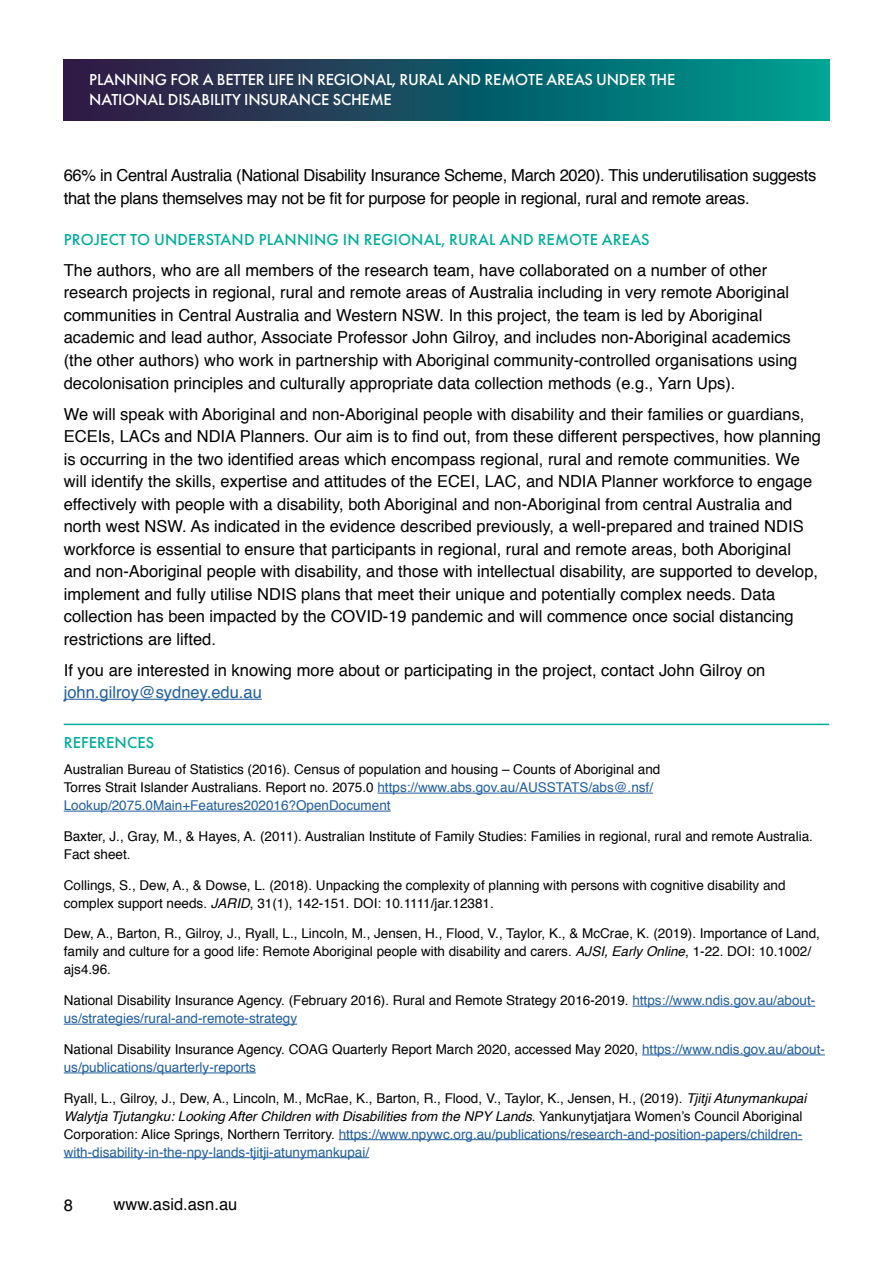
<style>
.page{position:relative;width:893px;height:1263px;background:#fff}
.page>*{position:absolute;margin:0;border:0;box-sizing:border-box;transform-origin:0 0}
.t1{font:16.5px/22.5px "Helvetica";color:#000}
.t2{font:16.5px/22.5px "Helvetica";letter-spacing:-.02em;color:#000}
.t3{font:500 16.5px/19.8px "Futura PT";letter-spacing:-.01em;color:#fff}
.t4{font:500 16.5px "Futura PT";letter-spacing:.01em;color:#00ae9b}
.t5{font:16.5px "Helvetica";color:#215e9e}
.t6{font:13.5px/18px "Helvetica";color:#000}
.s1{color:#215e9e}
.s2{font-style:italic}
</style>
<div class="page">
<svg style="left:64px;top:60px;width:765px;height:60px;background:#135767"></svg>
<hr style="left:64px;top:699px;width:198px;height:1px;background:#215e9e">
<hr style="left:377px;top:793px;width:276px;height:1px;background:#215e9e">
<hr style="left:64px;top:811px;width:327px;height:1px;background:#215e9e">
<hr style="left:632px;top:1006px;width:183px;height:1px;background:#215e9e">
<hr style="left:64px;top:1024px;width:233px;height:1px;background:#215e9e">
<hr style="left:642px;top:1054px;width:183px;height:1px;background:#215e9e">
<hr style="left:64px;top:1072px;width:192px;height:1px;background:#215e9e">
<hr style="left:339px;top:1139px;width:463px;height:1px;background:#215e9e">
<hr style="left:64px;top:1157px;width:305px;height:1px;background:#215e9e">
<hr style="left:64px;top:724px;width:765px;height:1px;background:#00ae9b">
<p class="t3" style="left:89px;top:69px;width:588px">PLANNING FOR A BETTER LIFE IN REGIONAL, RURAL AND REMOTE AREAS UNDER THE<br>NATIONAL DISABILITY INSURANCE SCHEME</p>
<p class="t2" style="left:64px;top:165px;width:754px">66% in Central Australia (National Disability Insurance Scheme, March 2020). This underutilisation suggests that the plans themselves may not be fit for purpose for people in regional, rural and remote areas.</p>
<p class="t4" style="left:64px;top:229px;width:587px">PROJECT TO UNDERSTAND PLANNING IN REGIONAL, RURAL AND REMOTE AREAS</p>
<p class="t1" style="left:64px;top:259px;width:735px">The authors, who are all members of the research team, have collaborated on a number of other research projects in regional, rural and remote areas of Australia including in very remote Aboriginal communities in Central Australia and Western NSW. In this project, the team is led by Aboriginal academic and lead author, Associate Professor John Gilroy, and includes non-Aboriginal academics (the other authors) who work in partnership with Aboriginal community-controlled organisations using decolonisation principles and culturally appropriate data collection methods (e.g., Yarn Ups).</p>
<p class="t1" style="left:64px;top:403px;width:759px">We will speak with Aboriginal and non-Aboriginal people with disability and their families or guardians, ECEIs, LACs and NDIA Planners. Our aim is to find out, from these different perspectives, how planning is occurring in the two identified areas which encompass regional, rural and remote communities. We will identify the skills, expertise and attitudes of the ECEI, LAC, and NDIA Planner workforce to engage effectively with people with a disability, both Aboriginal and non-Aboriginal from central Australia and north west NSW. As indicated in the evidence described previously, a well-prepared and trained NDIS workforce is essential to ensure that participants in regional, rural and remote areas, both Aboriginal and non-Aboriginal people with disability, and those with intellectual disability, are supported to develop, implement and fully utilise NDIS plans that meet their unique and potentially complex needs. Data collection has been impacted by the COVID-19 pandemic and will commence once social distancing restrictions are lifted.</p>
<p class="t1" style="left:64px;top:659px;width:703px">If you are interested in knowing more about or participating in the project, contact John Gilroy on</p>
<p class="t5" style="left:64px;top:680px;width:200px">john.gilroy@sydney.edu.au</p>
<p class="t4" style="left:64px;top:732px;width:92px">REFERENCES</p>
<p class="t6" style="left:64px;top:761px;width:598px">Australian Bureau of Statistics (2016). Census of population and housing – Counts of Aboriginal and<br>Torres Strait Islander Australians. Report no. 2075.0 <span class="s1">https://www.abs.gov.au/AUSSTATS/abs@.nsf/<br>Lookup/2075.0Main+Features202016?OpenDocument</span></p>
<p class="t6" style="left:64px;top:827px;width:751px">Baxter, J., Gray, M., &amp; Hayes, A. (2011). Australian Institute of Family Studies: Families in regional, rural and remote Australia.<br>Fact sheet.</p>
<p class="t6" style="left:64px;top:876px;width:723px">Collings, S., Dew, A., &amp; Dowse, L. (2018). Unpacking the complexity of planning with persons with cognitive disability and complex support needs. <span class="s2">JARID</span>, 31(1), 142-151. DOI: 10.1111/jar.12381.</p>
<p class="t6" style="left:64px;top:925px;width:758px">Dew, A., Barton, R., Gilroy, J., Ryall, L., Lincoln, M., Jensen, H., Flood, V., Taylor, K., &amp; McCrae, K. (2019). Importance of Land, family and culture for a good life: Remote Aboriginal people with disability and carers. <span class="s2">AJSI, Early Online</span>, 1-22. DOI: 10.1002/ ajs4.96.</p>
<p class="t6" style="left:64px;top:992px;width:753px">National Disability Insurance Agency. (February 2016). Rural and Remote Strategy 2016-2019. <span class="s1">https://www.ndis.gov.au/about&shy;us/strategies/rural-and-remote-strategy</span></p>
<p class="t6" style="left:64px;top:1040px;width:763px">National Disability Insurance Agency. COAG Quarterly Report March 2020, accessed May 2020, <span class="s1">https://www.ndis.gov.au/about&shy;us/publications/quarterly-reports</span></p>
<p class="t6" style="left:64px;top:1089px;width:744px">Ryall, L., Gilroy, J., Dew, A., Lincoln, M., McRae, K., Barton, R., Flood, V., Taylor, K., Jensen, H., (2019). <span class="s2">Tjitji Atunymankupai Walytja Tjutangku: Looking After Children with Disabilities from the NPY Lands</span>. Yankunytjatjara Women’s Council Aboriginal Corporation: Alice Springs, Northern Territory. <span class="s1">https://www.npywc.org.au/publications/research-and-position-papers/children&shy;with-disability-in-the-npy-lands-tjitji-atunymankupai/</span></p>
<p class="t1" style="left:64px;top:1194px;width:11px">8</p>
<p class="t1" style="left:114px;top:1193px;width:125px">www.asid.asn.au</p>
</div>
